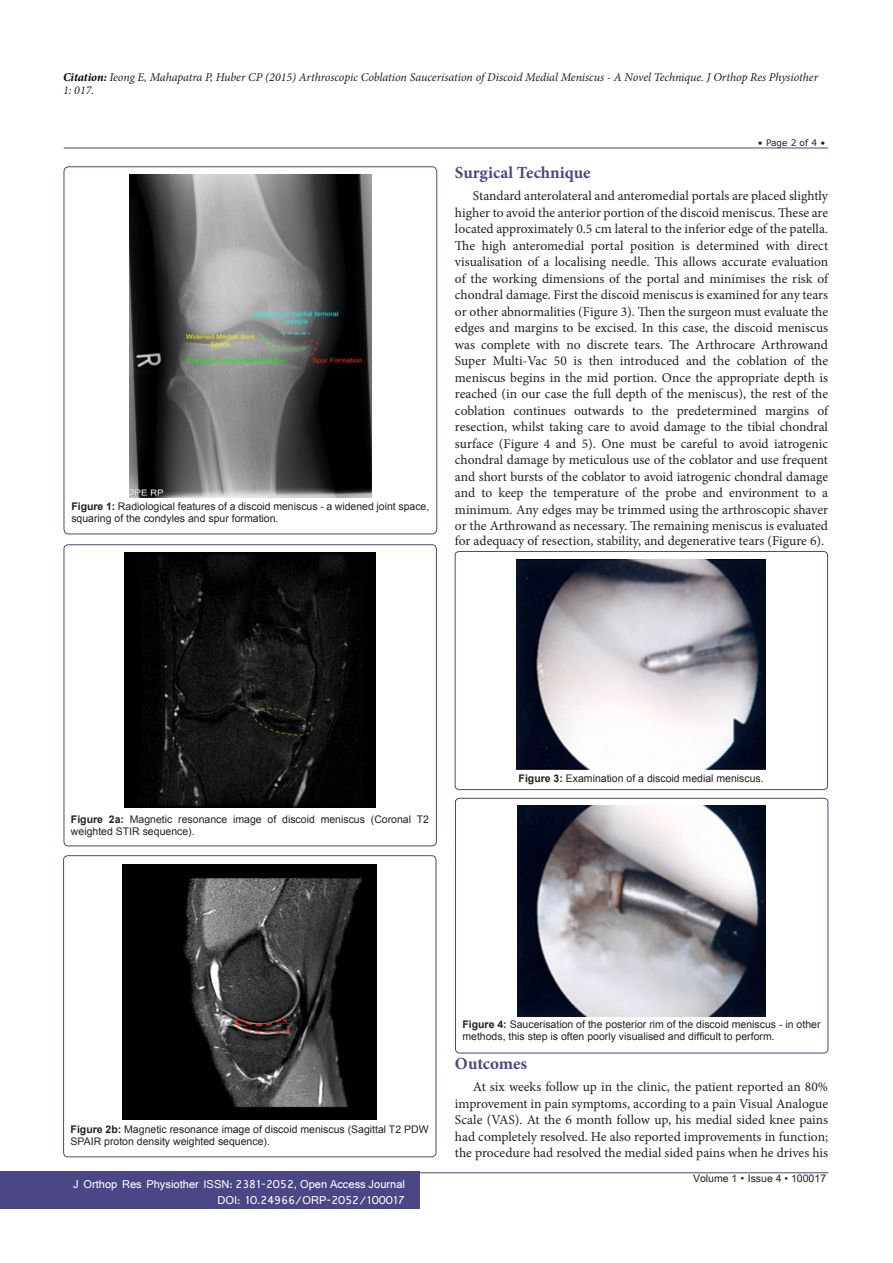
<style>
.page{position:relative;width:893px;height:1263px;background:#fff}
.page>*{position:absolute;margin:0;border:0;box-sizing:border-box;transform-origin:0 0}
.Headdings{font:700 16.95px "Minion Pro";color:#4b4685}
.Text{font:13.5px/16.5px "Minion Pro";color:#231f20;text-align:justify}
.t1{font:italic 12px/13.5px "Minion Pro";letter-spacing:-.005em;color:#231f20}
.Journal_Footer{font:12px "Shruti";color:#fff}
.Legend{font:10.5px/12px "Arial";color:#231f20}
.t2{font:10.5px "Arial Unicode MS";color:#231f20}
.Page_No{font:9px "MS Reference Sans Serif";color:#231f20}
.s1{font-weight:700;color:#000}
.s2{font-weight:700}
.s3{font-family:"Batang"}
</style>
<div class="page">
<hr style="left:64px;top:148px;width:764px;height:1px;background:#4b4685">
<hr style="left:64px;top:1172px;width:764px;height:1px;background:#4b4685">
<div style="left:0;top:1171px;width:419px;height:38px;background:#4b4685"></div>
<div style="left:64px;top:545px;width:373px;height:301px;border:1px solid #4b4685;border-radius:4px"></div>
<svg style="left:455px;top:551px;width:373px;height:239px"></svg>
<div style="left:455px;top:798px;width:373px;height:255px;border:1px solid #4b4685;border-radius:4px"></div>
<div style="left:63px;top:855px;width:373px;height:302px;border:1px solid #4b4685;border-radius:4px"></div>
<img style="left:125px;top:552px;width:250px;height:255px">
<img style="left:517px;top:559px;width:248px;height:211px">
<img style="left:518px;top:806px;width:247px;height:210px">
<img style="left:123px;top:864px;width:254px;height:255px">
<div style="left:64px;top:167px;width:373px;height:367px;border:1px solid #4b4685;border-radius:5px"></div>
<img style="left:130px;top:174px;width:241px;height:323px">
<p class="t1" style="left:63px;top:70px;width:757px"><span class="s1">Citation:</span> Ieong E, Mahapatra P, Huber CP (2015) Arthroscopic Coblation Saucerisation of Discoid Medial Meniscus - A Novel Technique. J Orthop Res Physiother<br>1: 017.</p>
<p class="Legend" style="left:71px;top:501px;width:360px"><span class="s2">Figure 1:</span> Radiological features of a discoid meniscus - a widened joint space, squaring of the condyles and spur formation.</p>
<p class="Page_No" style="left:758px;top:137px;width:69px">• Page 2 of 4 •</p>
<p class="Headdings" style="left:455px;top:160px;width:137px">Surgical Technique</p>
<p class="Text" style="left:455px;top:188px;width:375px;text-indent:18px">Standard anterolateral and anteromedial portals are placed slightly higher to avoid the anterior portion of the discoid meniscus. These are located approximately 0.5 cm lateral to the inferior edge of the patella.<br>The high anteromedial portal position is determined with direct visualisation of a localising needle. This allows accurate evaluation of the working dimensions of the portal and minimises the risk of chondral damage. First the discoid meniscus is examined for any tears or other abnormalities (Figure 3). Then the surgeon must evaluate the edges and margins to be excised. In this case, the discoid meniscus was complete with no discrete tears. The Arthrocare Arthrowand Super Multi-Vac 50 is then introduced and the coblation of the meniscus begins in the mid portion. Once the appropriate depth is reached (in our case the full depth of the meniscus), the rest of the coblation continues outwards to the predetermined margins of resection, whilst taking care to avoid damage to the tibial chondral surface (Figure 4 and 5). One must be careful to avoid iatrogenic chondral damage by meticulous use of the coblator and use frequent and short bursts of the coblator to avoid iatrogenic chondral damage and to keep the temperature of the probe and environment to a minimum. Any edges may be trimmed using the arthroscopic shaver or the Arthrowand as necessary. The remaining meniscus is evaluated</p>
<p class="Text" style="left:455px;top:533px;width:371px">for adequacy of resection, stability, and degenerative tears (Figure 6).</p>
<p class="Legend" style="left:71px;top:813px;width:360px"><span class="s2">Figure 2a:</span> Magnetic resonance image of discoid meniscus (Coronal T2 weighted STIR sequence).</p>
<p class="Legend" style="left:519px;top:772px;width:247px"><span class="s2">Figure 3:</span> Examination of a discoid medial meniscus.</p>
<p class="Legend" style="left:71px;top:1124px;width:360px"><span class="s2">Figure 2b:</span> Magnetic resonance image of discoid meniscus (Sagittal T2 PDW<br>SPAIR proton density weighted sequence).</p>
<p class="Journal_Footer" style="left:73px;top:1176px;width:333px">J Orthop Res Physiother ISSN: 2381-2052, Open Access Journal</p>
<p class="Journal_Footer" style="left:217px;top:1193px;width:189px">DOI: 10.24966/ORP-2052/100017</p>
<p class="Legend" style="left:462px;top:1018px;width:360px"><span class="s2">Figure 4:</span> Saucerisation of the posterior rim of the discoid meniscus - in other methods, this step is often poorly visualised and difficult to perform.</p>
<p class="Headdings" style="left:455px;top:1051px;width:74px">Outcomes</p>
<p class="Text" style="left:455px;top:1079px;width:375px;text-indent:18px">At six weeks follow up in the clinic, the patient reported an 80% improvement in pain symptoms, according to a pain Visual Analogue Scale (VAS). At the 6 month follow up, his medial sided knee pains had completely resolved. He also reported improvements in function; the procedure had resolved the medial sided pains when he drives his</p>
<p class="t2" style="left:693px;top:1170px;width:135px">Volume 1 <span class="s3">•</span> Issue 4 • 100017</p>
</div>
